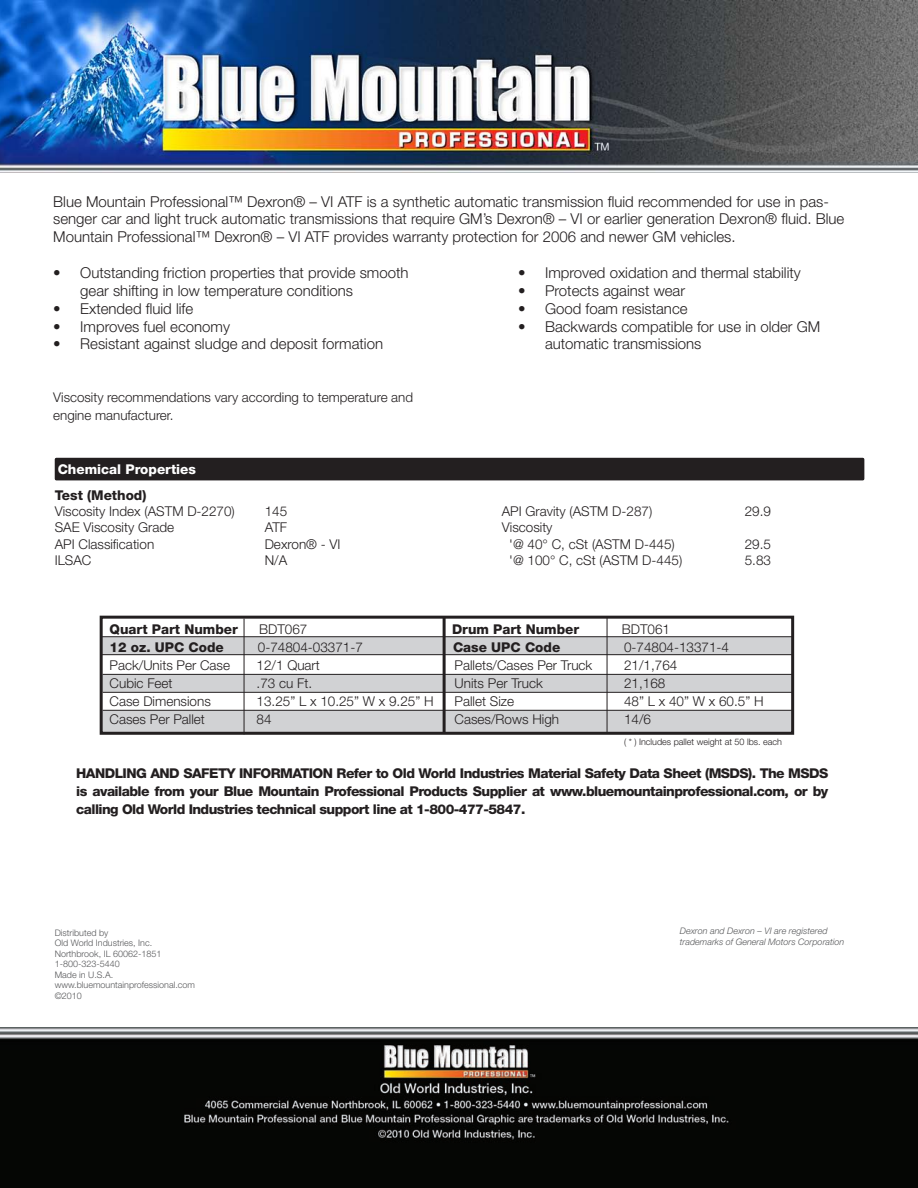
<style>
.page{position:relative;width:918px;height:1188px;background:#fff}
.page>*{position:absolute;margin:0;border:0;box-sizing:border-box;transform-origin:0 0}
.t1{font:300 15px/17.9px "Helvetica Neue";color:#231f20}
.t2{font:300 13.5px "Helvetica Neue";color:#231f20}
.t3{font:800 13.5px/18px "Helvetica Neue";color:#231f20;text-align:justify}
.t4{font:800 13.5px "Helvetica Neue";color:#fff}
.t5{font:300 13.35px/17.9px "Helvetica Neue";color:#231f20}
.t6{font:300 9px/10.5px "Helvetica Neue";color:#57585a}
.t7{font:italic 300 9px/10.5px "Helvetica Neue";color:#57585a}
.t8{font:300 9px "Helvetica Neue";color:#231f20}
</style>
<div class="page">
<img style="left:0;top:0;width:918px;height:173px">
<img style="left:0;top:1028px;width:918px;height:160px">
<div style="left:101px;top:674px;width:692px;height:18px;background:#d1d2d4"></div>
<div style="left:100px;top:637px;width:692px;height:18px;background:#d1d2d4"></div>
<div style="left:101px;top:710px;width:692px;height:23px;background:#d1d2d4"></div>
<div style="left:100px;top:616px;width:694px;height:119px;border:3px solid #231f20"></div>
<hr style="left:244px;top:619px;width:1px;height:115px;background:#231f20">
<hr style="left:103px;top:674px;width:690px;height:1px;background:#231f20">
<hr style="left:102px;top:636px;width:691px;height:1px;background:#231f20">
<hr style="left:103px;top:710px;width:690px;height:1px;background:#231f20">
<hr style="left:103px;top:692px;width:690px;height:1px;background:#231f20">
<hr style="left:102px;top:654px;width:691px;height:1px;background:#231f20">
<div style="left:56px;top:459px;width:807px;height:20px;background:#231f20"></div>
<div style="left:55px;top:458px;width:809px;height:22px;border:3px solid #231f20"></div>
<hr style="left:443px;top:617px;width:3px;height:116px;background:#231f20">
<hr style="left:607px;top:617px;width:1px;height:116px;background:#231f20">
<p class="t1" style="left:53px;top:192px;width:793px">Blue Mountain Professional™ Dexron® – VI ATF is a synthetic automatic transmission fluid recommended for use in pas&shy;senger car and light truck automatic transmissions that require GM’s Dexron® – VI or earlier generation Dexron® fluid. Blue<br>Mountain Professional™ Dexron® – VI ATF provides warranty protection for 2006 and newer GM vehicles.</p>
<p class="t1" style="left:80px;top:263px;width:330px;text-indent:-27px">• Outstanding friction properties that provide smooth gear shifting in low temperature conditions</p>
<p class="t1" style="left:53px;top:299px;width:142px">• Extended fluid life</p>
<p class="t1" style="left:53px;top:317px;width:178px">• Improves fuel economy</p>
<p class="t1" style="left:53px;top:335px;width:331px">• Resistant against sludge and deposit formation</p>
<p class="t1" style="left:518px;top:263px;width:284px">• Improved oxidation and thermal stability</p>
<p class="t1" style="left:518px;top:281px;width:169px">• Protects against wear</p>
<p class="t1" style="left:518px;top:299px;width:171px">• Good foam resistance</p>
<p class="t1" style="left:545px;top:317px;width:277px;text-indent:-27px">• Backwards compatible for use in older GM automatic transmissions</p>
<p class="t5" style="left:53px;top:388px;width:361px">Viscosity recommendations vary according to temperature and engine manufacturer.</p>
<p class="t4" style="left:58px;top:461px;width:140px">Chemical Properties</p>
<p class="t3" style="left:55px;top:486px;width:93px">Test (Method)</p>
<p class="t2" style="left:55px;top:503px;width:182px">Viscosity Index (ASTM D-2270)</p>
<p class="t2" style="left:265px;top:503px;width:24px">145</p>
<p class="t2" style="left:502px;top:503px;width:152px">API Gravity (ASTM D-287)</p>
<p class="t2" style="left:745px;top:503px;width:28px">29.9</p>
<p class="t2" style="left:55px;top:519px;width:121px">SAE Viscosity Grade</p>
<p class="t2" style="left:265px;top:519px;width:24px">ATF</p>
<p class="t2" style="left:502px;top:519px;width:52px">Viscosity</p>
<p class="t2" style="left:55px;top:536px;width:101px">API Classification</p>
<p class="t2" style="left:265px;top:536px;width:77px">Dexron® - VI</p>
<p class="t2" style="left:509px;top:536px;width:167px">'@ 40° C, cSt (ASTM D-445)</p>
<p class="t2" style="left:745px;top:536px;width:28px">29.5</p>
<p class="t2" style="left:55px;top:552px;width:38px">ILSAC</p>
<p class="t2" style="left:265px;top:552px;width:24px">N/A</p>
<p class="t2" style="left:509px;top:552px;width:175px">'@ 100° C, cSt (ASTM D-445)</p>
<p class="t2" style="left:745px;top:552px;width:28px">5.83</p>
<p class="t3" style="left:110px;top:620px;width:130px">Quart Part Number</p>
<p class="t2" style="left:259px;top:621px;width:50px">BDT067</p>
<p class="t3" style="left:452px;top:620px;width:129px">Drum Part Number</p>
<p class="t2" style="left:622px;top:621px;width:50px">BDT061</p>
<p class="t3" style="left:110px;top:638px;width:116px">12 oz. UPC Code</p>
<p class="t2" style="left:258px;top:639px;width:107px">0-74804-03371-7</p>
<p class="t3" style="left:453px;top:638px;width:109px">Case UPC Code</p>
<p class="t2" style="left:624px;top:639px;width:107px">0-74804-13371-4</p>
<p class="t2" style="left:110px;top:657px;width:122px">Pack/Units Per Case</p>
<p class="t2" style="left:257px;top:657px;width:65px">12/1 Quart</p>
<p class="t2" style="left:455px;top:657px;width:139px">Pallets/Cases Per Truck</p>
<p class="t2" style="left:624px;top:657px;width:55px">21/1,764</p>
<p class="t2" style="left:110px;top:675px;width:65px">Cubic Feet</p>
<p class="t2" style="left:257px;top:675px;width:57px">.73 cu Ft.</p>
<p class="t2" style="left:455px;top:675px;width:90px">Units Per Truck</p>
<p class="t2" style="left:624px;top:675px;width:43px">21,168</p>
<p class="t2" style="left:110px;top:693px;width:103px">Case Dimensions</p>
<p class="t2" style="left:257px;top:693px;width:179px">13.25” L x 10.25” W x 9.25” H</p>
<p class="t2" style="left:455px;top:693px;width:61px">Pallet Size</p>
<p class="t2" style="left:624px;top:693px;width:141px">48” L x 40” W x 60.5” H</p>
<p class="t2" style="left:110px;top:711px;width:97px">Cases Per Pallet</p>
<p class="t2" style="left:257px;top:711px;width:17px">84</p>
<p class="t2" style="left:455px;top:711px;width:106px">Cases/Rows High</p>
<p class="t2" style="left:624px;top:711px;width:29px">14/6</p>
<p class="t8" style="left:624px;top:736px;width:160px">( * ) Includes pallet weight at 50 lbs. each</p>
<p class="t3" style="left:76px;top:764px;width:754px">HANDLING AND SAFETY INFORMATION Refer to Old World Industries Material Safety Data Sheet (MSDS). The MSDS is available from your Blue Mountain Professional Products Supplier at www.bluemountainprofessional.com, or by calling Old World Industries technical support line at 1-800-477-5847.</p>
<p class="t6" style="left:55px;top:927px;width:142px">Distributed by<br>Old World Industries, Inc.<br>Northbrook, IL 60062-1851<br>1-800-323-5440<br>Made in U.S.A. www.bluemountainprofessional.com ©2010</p>
<p class="t7" style="left:680px;top:926px;width:166px">Dexron and Dexron – VI are registered trademarks of General Motors Corporation</p>
</div>
